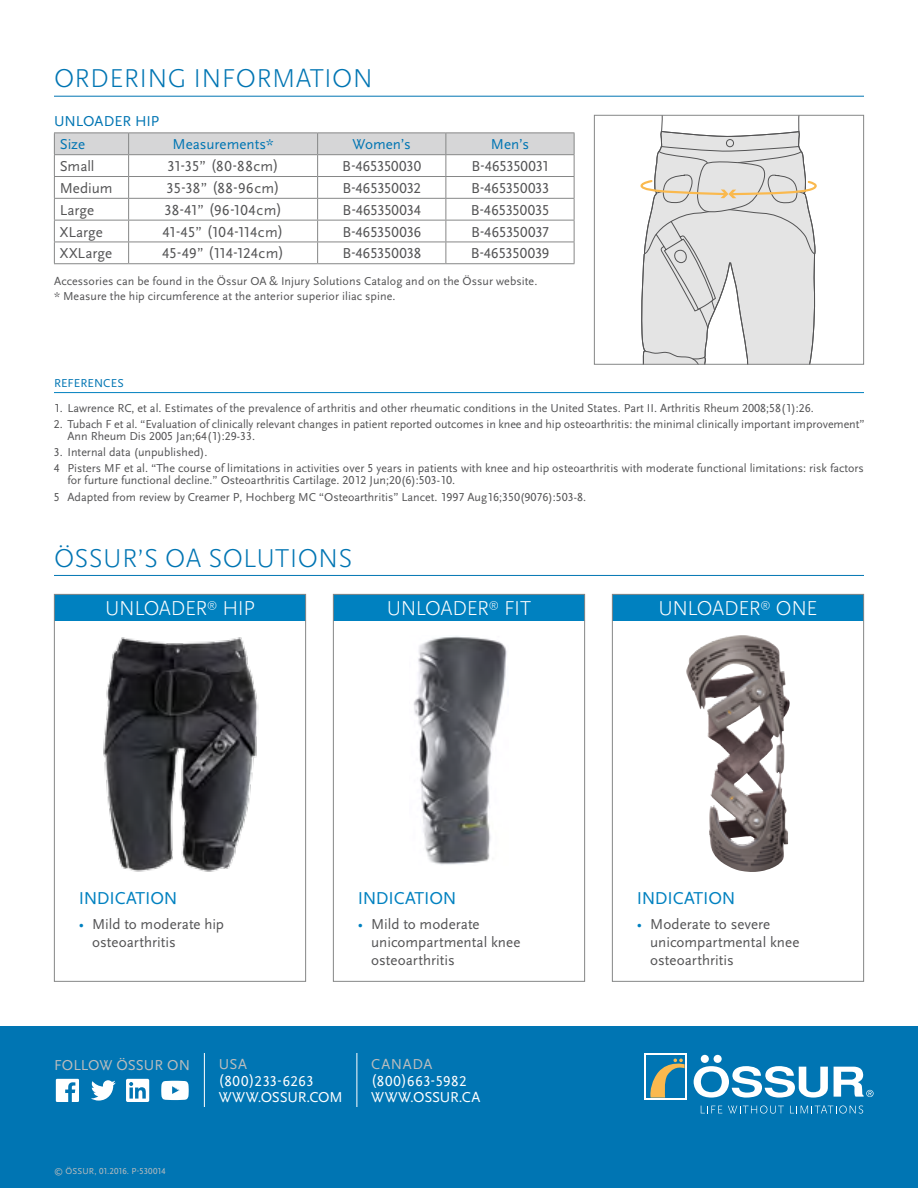
<style>
.page{position:relative;width:918px;height:1188px;background:#fff}
.page>*{position:absolute;margin:0;border:0;box-sizing:border-box;transform-origin:0 0}
.t1{font:300 27px "Scala Sans OT";letter-spacing:.01em;color:#0075b3}
.t2{font:300 21px "Scala Sans OT";letter-spacing:-.025em;color:#fff}
.t3{font:18px "Scala Sans OT";letter-spacing:-.01em;color:#0081c0}
.t4{font:15px/18px "Scala Sans OT";color:#545455}
.t5{font:15px/16.5px "Scala Sans OT";letter-spacing:.025em;color:#fff}
.t6{font:15px/23.5px "Scala Sans OT";color:#0075b3}
.t7{font:15px "Scala Sans OT";letter-spacing:.035em;color:#545455}
.t8{font:15px "Scala Sans OT";letter-spacing:.01em;color:#bcbdbd}
.t9{font:15px "Scala Sans OT";letter-spacing:.025em;color:#545455}
.t10{font:15px "Scala Sans OT";letter-spacing:.02em;color:#545455}
.t11{font:15px "Scala Sans OT";letter-spacing:.03em;color:#545455}
.t12{font:12px/16.2px "Scala Sans OT";color:#545455}
.t13{font:12px "Scala Sans OT";letter-spacing:.01em;color:#0075b3}
.t14{font:9px "Scala Sans OT";letter-spacing:.02em;color:#bcbdbd}
.s1{color:#0081c0}
</style>
<div class="page">
<div style="left:0;top:1026px;width:918px;height:162px;background:#0075b3"></div>
<svg style="left:701px;top:1106px;width:21px;height:7px"></svg>
<svg style="left:728px;top:1106px;width:56px;height:8px"></svg>
<svg style="left:790px;top:1105px;width:73px;height:9px"></svg>
<div style="left:701px;top:1055px;width:8px;height:8px;background:#fff;border-radius:50%"></div>
<div style="left:714px;top:1055px;width:8px;height:8px;background:#fff;border-radius:50%"></div>
<svg style="left:834px;top:1067px;width:40px;height:30px"></svg>
<div style="left:644px;top:1053px;width:42px;height:46px;background:#fff"></div>
<div style="left:646px;top:1055px;width:39px;height:43px;background:#0075b3"></div>
<svg style="left:650px;top:1059px;width:35px;height:39px"></svg>
<svg style="left:694px;top:1066px;width:134px;height:32px"></svg>
<svg style="left:54px;top:133px;width:521px;height:130px"></svg>
<hr style="left:54px;top:263px;width:75px;height:1px;background:#868787">
<hr style="left:129px;top:263px;width:189px;height:1px;background:#868787">
<hr style="left:318px;top:263px;width:128px;height:1px;background:#868787">
<hr style="left:446px;top:263px;width:128px;height:1px;background:#868787">
<hr style="left:54px;top:392px;width:810px;height:1px;background:#0081c0">
<hr style="left:54px;top:96px;width:810px;height:1px;background:#0075b3">
<hr style="left:54px;top:575px;width:810px;height:1px;background:#0075b3">
<hr style="left:204px;top:1053px;width:1px;height:54px;background:#fff">
<hr style="left:357px;top:1053px;width:1px;height:54px;background:#fff">
<svg style="left:91px;top:1080px;width:25px;height:21px"></svg>
<svg style="left:56px;top:1079px;width:23px;height:23px"></svg>
<svg style="left:126px;top:1079px;width:23px;height:23px"></svg>
<svg style="left:161px;top:1081px;width:28px;height:19px"></svg>
<svg style="left:640px;top:117px;width:177px;height:246px"></svg>
<div style="left:594px;top:115px;width:270px;height:250px;border:1px solid #868787"></div>
<div style="left:54px;top:594px;width:252px;height:27px;background:#0081c0"></div>
<img style="left:103px;top:637px;width:156px;height:235px">
<div style="left:54px;top:594px;width:252px;height:388px;border:1px solid #868787"></div>
<div style="left:333px;top:594px;width:252px;height:27px;background:#0081c0"></div>
<img style="left:413px;top:636px;width:94px;height:229px">
<div style="left:333px;top:594px;width:252px;height:388px;border:1px solid #868787"></div>
<div style="left:612px;top:594px;width:252px;height:27px;background:#0081c0"></div>
<img style="left:686px;top:635px;width:56px;height:185px">
<div style="left:612px;top:594px;width:252px;height:388px;border:1px solid #868787"></div>
<h1 class="t1" style="left:54px;top:64px;width:320px">ORDERING INFORMATION</h1>
<p class="t6" style="left:60px;top:109px;width:101px;text-indent:-6px">UNLOADER HIP<br>Size</p>
<p class="t6" style="left:173px;top:133px;width:103px">Measurements*</p>
<p class="t6" style="left:353px;top:133px;width:60px">Women’s</p>
<p class="t6" style="left:491px;top:133px;width:40px">Men’s</p>
<p class="t4" style="left:60px;top:158px;width:36px">Small</p>
<p class="t7" style="left:167px;top:158px;width:113px">31-35” (80-88cm)</p>
<p class="t4" style="left:342px;top:158px;width:80px">B-465350030</p>
<p class="t4" style="left:472px;top:158px;width:78px">B-465350031</p>
<p class="t4" style="left:60px;top:179px;width:54px">Medium</p>
<p class="t7" style="left:167px;top:180px;width:115px">35-38” (88-96cm)</p>
<p class="t4" style="left:343px;top:179px;width:80px">B-465350032</p>
<p class="t4" style="left:471px;top:179px;width:79px">B-465350033</p>
<p class="t4" style="left:60px;top:201px;width:36px">Large</p>
<p class="t11" style="left:164px;top:202px;width:119px">38-41” (96-104cm)</p>
<p class="t4" style="left:343px;top:201px;width:80px">B-465350034</p>
<p class="t4" style="left:471px;top:201px;width:80px">B-465350035</p>
<p class="t4" style="left:60px;top:223px;width:45px">XLarge</p>
<p class="t9" style="left:163px;top:224px;width:122px">41-45” (104-114cm)</p>
<p class="t4" style="left:342px;top:223px;width:80px">B-465350036</p>
<p class="t4" style="left:471px;top:223px;width:79px">B-465350037</p>
<p class="t4" style="left:60px;top:245px;width:54px">XXLarge</p>
<p class="t10" style="left:162px;top:245px;width:123px">45-49” (114-124cm)</p>
<p class="t4" style="left:342px;top:245px;width:80px">B-465350038</p>
<p class="t4" style="left:471px;top:245px;width:80px">B-465350039</p>
<p class="t12" style="left:54px;top:274px;width:485px;line-height:14.4px">Accessories can be found in the Össur OA &amp; Injury Solutions Catalog and on the Össur website. * Measure the hip circumference at the anterior superior iliac spine.</p>
<p class="t13" style="left:54px;top:376px;width:71px">REFERENCES</p>
<p class="t12" style="left:54px;top:400px;width:761px">1. Lawrence RC, et al. Estimates of the prevalence of arthritis and other rheumatic conditions in the United States. Part II. Arthritis Rheum 2008;58(1):26.</p>
<p class="t12" style="left:67px;top:418px;width:799px;line-height:12px;text-indent:-14px">2. Tubach F et al. “Evaluation of clinically relevant changes in patient reported outcomes in knee and hip osteoarthritis: the minimal clinically important improvement”<br>Ann Rheum Dis 2005 Jan;64(1):29-33.</p>
<p class="t12" style="left:54px;top:444px;width:812px">3. Internal data (unpublished).<br>4 Pisters MF et al. “The course of limitations in activities over 5 years in patients with knee and hip osteoarthritis with moderate functional limitations: risk factors</p>
<p class="t12" style="left:54px;top:473px;width:534px;text-indent:14px">for furture functional decline.” Osteoarthritis Cartilage. 2012 Jun;20(6):503-10.<br>5 Adapted from review by Creamer P, Hochberg MC “Osteoarthritis” Lancet. 1997 Aug16;350(9076):503-8.</p>
<h1 class="t1" style="left:54px;top:543px;width:300px">ÖSSUR’S OA SOLUTIONS</h1>
<h2 class="t2" style="left:105px;top:597px;width:151px">UNLOADER<sup>®</sup> HIP</h2>
<h2 class="t2" style="left:387px;top:597px;width:146px">UNLOADER<sup>®</sup> FIT</h2>
<h2 class="t2" style="left:659px;top:597px;width:160px">UNLOADER<sup>®</sup> ONE</h2>
<h3 class="t3" style="left:79px;top:889px;width:100px">INDICATION</h3>
<p class="t4" style="left:92px;top:915px;width:133px;text-indent:-14px"><span class="s1">•</span> Mild to moderate hip osteoarthritis</p>
<h3 class="t3" style="left:358px;top:889px;width:100px">INDICATION</h3>
<p class="t4" style="left:371px;top:915px;width:151px;text-indent:-14px"><span class="s1">•</span> Mild to moderate unicompartmental knee osteoarthritis</p>
<p class="t8" style="left:54px;top:1057px;width:138px">FOLLOW ÖSSUR ON</p>
<p class="t8" style="left:219px;top:1056px;width:30px">USA</p>
<p class="t5" style="left:219px;top:1073px;width:125px">(800)233-6263<br>WWW.OSSUR.COM</p>
<p class="t14" style="left:54px;top:1167px;width:113px">© ÖSSUR, 01.2016. P-530014</p>
<p class="t8" style="left:371px;top:1056px;width:63px">CANADA</p>
<p class="t5" style="left:371px;top:1073px;width:111px">(800)663-5982<br>WWW.OSSUR.CA</p>
<h3 class="t3" style="left:637px;top:889px;width:100px">INDICATION</h3>
<p class="t4" style="left:650px;top:915px;width:151px;text-indent:-14px"><span class="s1">•</span> Moderate to severe unicompartmental knee osteoarthritis</p>
</div>
